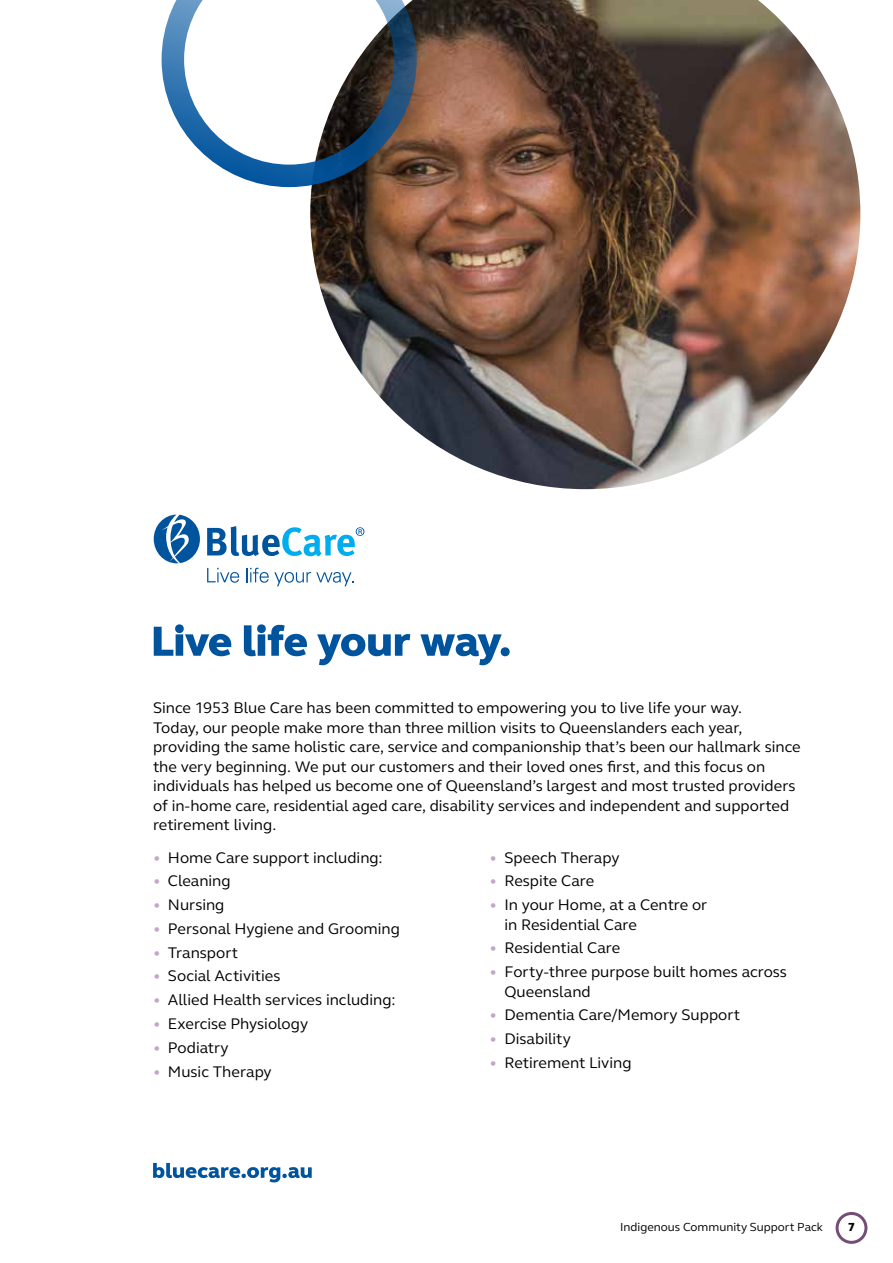
<style>
.page{position:relative;width:893px;height:1263px;background:#fff}
.page>*{position:absolute;margin:0;border:0;box-sizing:border-box;transform-origin:0 0}
.t1{font:15.75px/19.5px "FS Elliot";color:#000}
.t2{font:12px "FS Elliot";color:#000}
.t3{font:800 12px "FS Elliot";color:#000}
.s1{color:#c2a7c7}
</style>
<div class="page">
<img style="left:310px;top:0;width:550px;height:489px">
<svg style="left:153px;top:1163px;width:159px;height:19px"></svg>
<svg style="left:154px;top:624px;width:356px;height:41px"></svg>
<svg style="left:154px;top:515px;width:46px;height:48px"></svg>
<svg style="left:207px;top:526px;width:157px;height:30px"></svg>
<svg style="left:207px;top:568px;width:32px;height:15px"></svg>
<svg style="left:246px;top:568px;width:108px;height:18px"></svg>
<svg style="left:162px;top:0;width:255px;height:187px"></svg>
<div style="left:836px;top:1212px;width:31px;height:32px;border:3px solid #744e75;border-radius:50%"></div>
<p class="t1" style="left:153px;top:698px;width:649px">Since 1953 Blue Care has been committed to empowering you to live life your way.<br>Today, our people make more than three million visits to Queenslanders each year, providing the same holistic care, service and companionship that’s been our hallmark since the very beginning. We put our customers and their loved ones first, and this focus on individuals has helped us become one of Queensland’s largest and most trusted providers of in-home care, residential aged care, disability services and independent and supported retirement living.</p>
<p class="t1" style="left:153px;top:847px;width:231px"><span class="s1">•</span> Home Care support including:</p>
<p class="t1" style="left:153px;top:871px;width:79px"><span class="s1">•</span> Cleaning</p>
<p class="t1" style="left:153px;top:895px;width:73px"><span class="s1">•</span> Nursing</p>
<p class="t1" style="left:153px;top:918px;width:248px"><span class="s1">•</span> Personal Hygiene and Grooming</p>
<p class="t1" style="left:153px;top:942px;width:87px"><span class="s1">•</span> Transport</p>
<p class="t1" style="left:153px;top:966px;width:129px"><span class="s1">•</span> Social Activities</p>
<p class="t1" style="left:153px;top:990px;width:244px"><span class="s1">•</span> Allied Health services including:</p>
<p class="t1" style="left:153px;top:1013px;width:157px"><span class="s1">•</span> Exercise Physiology</p>
<p class="t1" style="left:153px;top:1037px;width:77px"><span class="s1">•</span> Podiatry</p>
<p class="t1" style="left:153px;top:1061px;width:120px"><span class="s1">•</span> Music Therapy</p>
<p class="t1" style="left:489px;top:847px;width:132px"><span class="s1">•</span> Speech Therapy</p>
<p class="t1" style="left:489px;top:871px;width:106px"><span class="s1">•</span> Respite Care</p>
<p class="t1" style="left:504px;top:895px;width:204px;text-indent:-15px"><span class="s1">•</span> In your Home, at a Centre or in Residential Care</p>
<p class="t1" style="left:489px;top:938px;width:132px"><span class="s1">•</span> Residential Care</p>
<p class="t1" style="left:504px;top:962px;width:284px;text-indent:-15px"><span class="s1">•</span> Forty-three purpose built homes across<br>Queensland</p>
<p class="t1" style="left:489px;top:1005px;width:252px"><span class="s1">•</span> Dementia Care/Memory Support</p>
<p class="t1" style="left:489px;top:1029px;width:83px"><span class="s1">•</span> Disability</p>
<p class="t1" style="left:489px;top:1052px;width:144px"><span class="s1">•</span> Retirement Living</p>
<p class="t2" style="left:620px;top:1219px;width:204px">Indigenous Community Support Pack</p>
<p class="t3" style="left:848px;top:1219px;width:8px">7</p>
</div>
